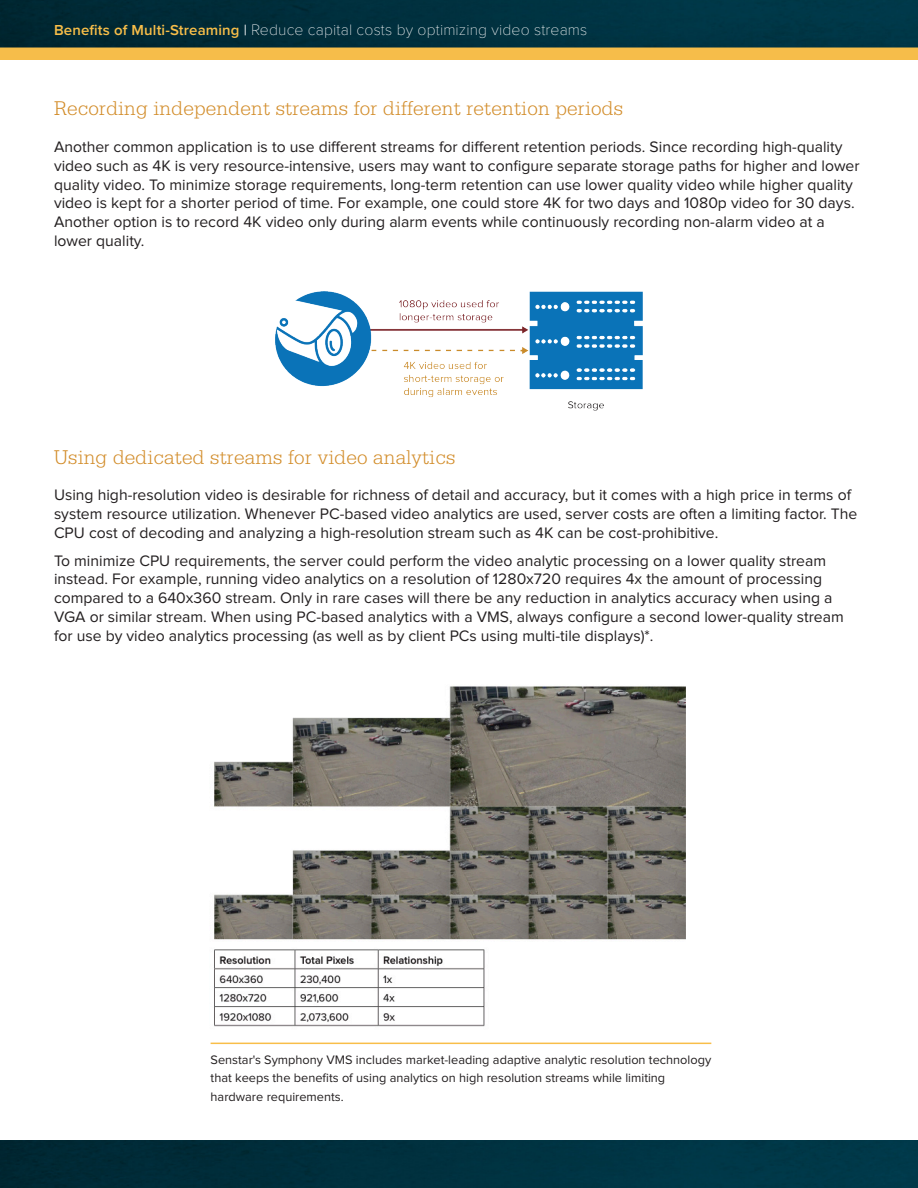
<style>
.page{position:relative;width:918px;height:1188px;background:#fff}
.page>*{position:absolute;margin:0;border:0;box-sizing:border-box;transform-origin:0 0}
.Sub_Heading_1{font:300 21px "Serifa Std";letter-spacing:.01em;color:#d28c29}
.Body{font:15.75px/18.8px "Proxima Nova";color:#231f20}
.Sub_Heading_1-2{font:100 15.75px "Proxima Nova T";letter-spacing:.01em;color:#fff}
.Captions{font:12.75px/18.8px "Proxima Nova";color:#231f20}
.s1{font-family:"Proxima Nova";font-weight:600;font-size:15px;color:#f8be49}
.s2{font-family:"Proxima Nova";font-weight:400;font-size:15px}
</style>
<div class="page">
<img style="left:0;top:0;width:918px;height:60px">
<img style="left:214px;top:686px;width:472px;height:341px">
<img style="left:0;top:1140px;width:918px;height:48px">
<img style="left:276px;top:291px;width:366px;height:120px">
<hr style="left:211px;top:1043px;width:500px;height:1px;background:#f8be49">
<p class="Sub_Heading_1-2" style="left:54px;top:18px;width:535px"><span class="s1">Benefits of Multi-Streaming</span> <span class="s2">|</span> Reduce capital costs by optimizing video streams</p>
<p class="Sub_Heading_1" style="left:54px;top:97px;width:571px">Recording independent streams for different retention periods</p>
<p class="Body" style="left:54px;top:138px;width:807px">Another common application is to use different streams for different retention periods. Since recording high-quality video such as 4K is very resource-intensive, users may want to configure separate storage paths for higher and lower quality video. To minimize storage requirements, long-term retention can use lower quality video while higher quality video is kept for a shorter period of time. For example, one could store 4K for two days and 1080p video for 30 days.<br>Another option is to record 4K video only during alarm events while continuously recording non-alarm video at a lower quality.</p>
<p class="Sub_Heading_1" style="left:54px;top:445px;width:403px">Using dedicated streams for video analytics</p>
<p class="Body" style="left:54px;top:486px;width:805px">Using high-resolution video is desirable for richness of detail and accuracy, but it comes with a high price in terms of system resource utilization. Whenever PC-based video analytics are used, server costs are often a limiting factor. The<br>CPU cost of decoding and analyzing a high-resolution stream such as 4K can be cost-prohibitive.</p>
<p class="Body" style="left:54px;top:552px;width:791px">To minimize CPU requirements, the server could perform the video analytic processing on a lower quality stream instead. For example, running video analytics on a resolution of 1280x720 requires 4x the amount of processing compared to a 640x360 stream. Only in rare cases will there be any reduction in analytics accuracy when using a VGA or similar stream. When using PC-based analytics with a VMS, always configure a second lower-quality stream for use by video analytics processing (as well as by client PCs using multi-tile displays)*.</p>
<p class="Captions" style="left:211px;top:1051px;width:502px">Senstar's Symphony VMS includes market-leading adaptive analytic resolution technology that keeps the benefits of using analytics on high resolution streams while limiting hardware requirements.</p>
</div>
